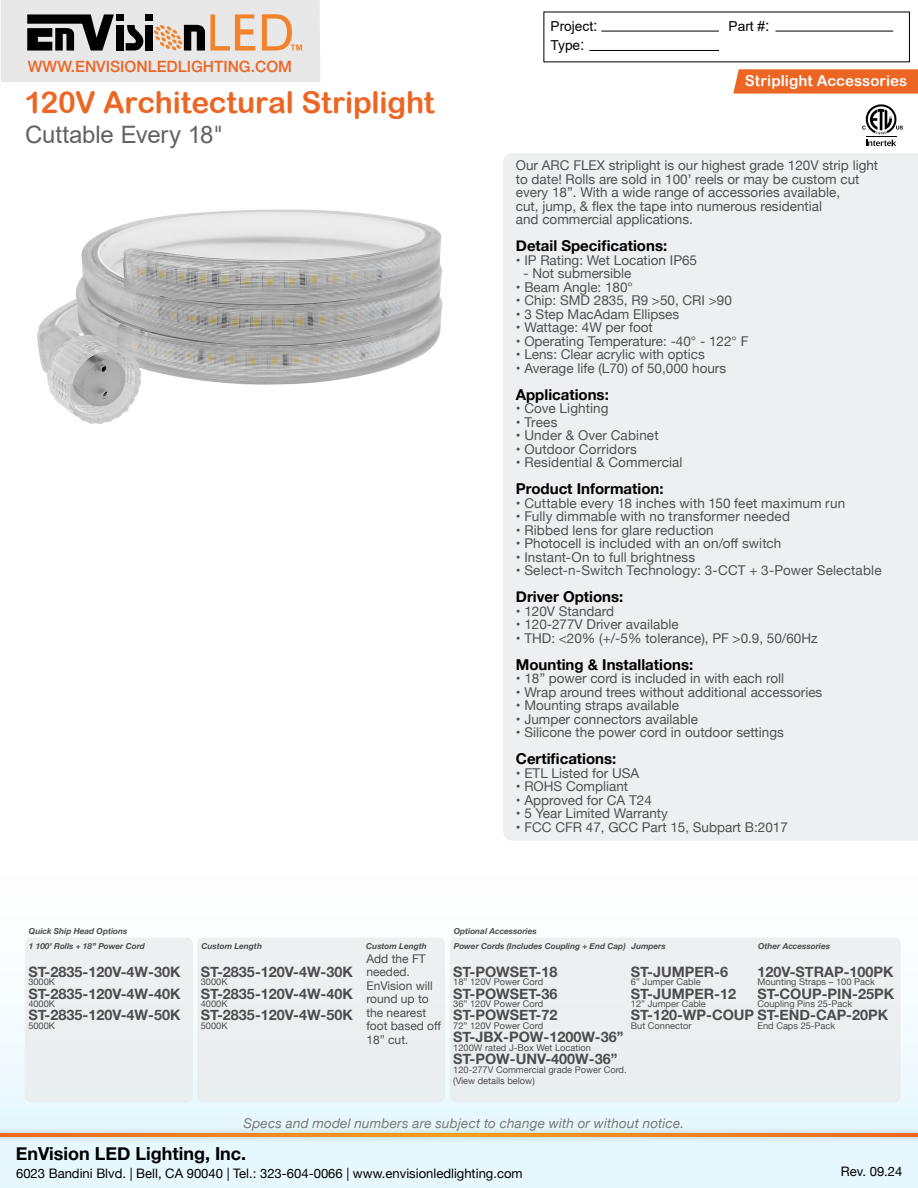
<style>
.page{position:relative;width:918px;height:1188px;background:#fff}
.page>*{position:absolute;margin:0;border:0;box-sizing:border-box;transform-origin:0 0}
.t1{font:30px "Arial Rounded MT Bold";letter-spacing:-.005em;color:#ec6523}
.t2{font:24px "Arial";letter-spacing:-.005em;color:#616264}
.t3{font:700 18px "Helvetica Neue";color:#000}
.t4{font:500 15.6px "Helvetica Neue";color:#ec6523}
.t5{font:700 15px "Helvetica Neue";color:#000}
.t6{font:15px "Arial Rounded MT Bold";letter-spacing:.005em;color:#fff}
.t7{font:700 14.4px "Helvetica Neue";color:#4d4d4f}
.t8{font:13.65px/19.4px "Arial";color:#000}
.t9{font:13.5px/13.5px "Helvetica Neue";color:#4f5252}
.t10{font:italic 13.5px "Helvetica Neue";letter-spacing:.01em;color:#777}
.t11{font:13.05px "Helvetica Neue";color:#000}
.t12{font:12px/13.5px "Helvetica Neue";color:#4d4d4f}
.t13{font:9.3px/10.9px "Helvetica Neue";color:#4d4d4f}
.t14{font:italic 700 8.25px "Helvetica Neue";color:#4d4d4f}
.s1{font-family:"Helvetica Neue"}
.s2{font-size:15.9px}
</style>
<div class="page">
<div style="left:0;top:871px;width:918px;height:317px;background:linear-gradient(to right,#f2fbfe,#f2fbfe)"></div>
<div style="left:0;top:1126px;width:918px;height:18px;background:#000;opacity:.28"></div>
<svg style="left:0;top:1134px;width:918px;height:3px;background:#f08320"></svg>
<svg style="left:1px;top:0;width:319px;height:82px;background:#cbc5c2"></svg>
<hr style="left:601px;top:31px;width:118px;height:1px;background:#000">
<hr style="left:589px;top:50px;width:130px;height:1px;background:#000">
<hr style="left:775px;top:31px;width:118px;height:1px;background:#000">
<svg style="left:733px;top:69px;width:185px;height:25px;background:#ec6c2d"></svg>
<div style="left:503px;top:153px;width:415px;height:687px;background:#eeeff0"></div>
<div style="left:25px;top:938px;width:167px;height:164px;background:#eceef0;border-radius:6px"></div>
<div style="left:25px;top:938px;width:168px;height:164px;border:1px solid #e6e7e8;border-radius:6px"></div>
<div style="left:450px;top:938px;width:450px;height:164px;background:#eceef0;border-radius:6px"></div>
<div style="left:450px;top:938px;width:451px;height:164px;border:1px solid #e6e7e8;border-radius:6px"></div>
<div style="left:198px;top:938px;width:247px;height:164px;background:#eceef0;border-radius:6px"></div>
<div style="left:197px;top:938px;width:248px;height:164px;border:1px solid #e6e7e8;border-radius:6px"></div>
<hr style="left:866px;top:136px;width:30px;height:1px;background:#000101">
<svg style="left:862px;top:104px;width:41px;height:30px"></svg>
<svg style="left:866px;top:140px;width:30px;height:6px"></svg>
<img style="left:37px;top:209px;width:406px;height:215px">
<p class="t4" style="left:28px;top:54px;width:266px">WWW.ENVISIONLEDLIGHTING.COM</p>
<h1 class="t1" style="left:24px;top:85px;width:412px">120V Architectural Striplight</h1>
<h2 class="t2" style="left:25px;top:118px;width:200px">Cuttable Every 18<span class="s1">"</span></h2>
<p class="t8" style="left:551px;top:16px;width:49px">Project<span class="s2">:<br></span>Type<span class="s2">:</span></p>
<p class="t8" style="left:729px;top:16px;width:43px">Part #<span class="s2">:</span></p>
<p class="t6" style="left:745px;top:72px;width:164px">Striplight Accessories</p>
<p class="t9" style="left:516px;top:159px;width:364px">Our ARC FLEX striplight is our highest grade 120V strip light to date! Rolls are sold in 100’ reels or may be custom cut every 18”. With a wide range of accessories available,<br>cut, jump, &amp; flex the tape into numerous residential<br>and commercial applications.</p>
<p class="t5" style="left:516px;top:234px;width:153px">Detail Specifications:</p>
<p class="t9" style="left:516px;top:254px;width:183px">• IP Rating: Wet Location IP65</p>
<p class="t9" style="left:523px;top:267px;width:110px">- Not submersible</p>
<p class="t9" style="left:516px;top:281px;width:119px">• Beam Angle: 180°</p>
<p class="t9" style="left:516px;top:294px;width:218px">• Chip: SMD 2835, R9 &gt;50, CRI &gt;90</p>
<p class="t9" style="left:516px;top:308px;width:165px">• 3 Step MacAdam Ellipses</p>
<p class="t9" style="left:516px;top:321px;width:138px">• Wattage: 4W per foot</p>
<p class="t9" style="left:516px;top:335px;width:234px">• Operating Temperature: -40° - 122° F</p>
<p class="t9" style="left:516px;top:348px;width:190px">• Lens: Clear acrylic with optics</p>
<p class="t9" style="left:516px;top:362px;width:212px">• Average life (L70) of 50,000 hours</p>
<p class="t5" style="left:516px;top:383px;width:94px">Applications:</p>
<p class="t9" style="left:516px;top:402px;width:94px">• Cove Lighting</p>
<p class="t9" style="left:516px;top:416px;width:43px">• Trees</p>
<p class="t9" style="left:516px;top:429px;width:144px">• Under &amp; Over Cabinet</p>
<p class="t9" style="left:516px;top:443px;width:123px">• Outdoor Corridors</p>
<p class="t9" style="left:516px;top:456px;width:168px">• Residential &amp; Commercial</p>
<p class="t5" style="left:516px;top:477px;width:149px">Product Information:</p>
<p class="t9" style="left:516px;top:497px;width:331px">• Cuttable every 18 inches with 150 feet maximum run</p>
<p class="t9" style="left:516px;top:510px;width:276px">• Fully dimmable with no transformer needed</p>
<p class="t9" style="left:516px;top:524px;width:199px">• Ribbed lens for glare reduction</p>
<p class="t9" style="left:516px;top:537px;width:267px">• Photocell is included with an on/off switch</p>
<p class="t9" style="left:516px;top:551px;width:181px">• Instant-On to full brightness</p>
<p class="t9" style="left:516px;top:564px;width:367px">• Select-n-Switch Technology: 3-CCT + 3-Power Selectable</p>
<p class="t5" style="left:516px;top:585px;width:109px">Driver Options:</p>
<p class="t9" style="left:516px;top:605px;width:100px">• 120V Standard</p>
<p class="t9" style="left:516px;top:618px;width:164px">• 120-277V Driver available</p>
<p class="t9" style="left:516px;top:632px;width:303px">• THD: &lt;20% (+/-5% tolerance), PF &gt;0.9, 50/60Hz</p>
<p class="t5" style="left:516px;top:653px;width:179px">Mounting &amp; Installations:</p>
<p class="t9" style="left:516px;top:672px;width:270px">• 18” power cord is included in with each roll</p>
<p class="t9" style="left:516px;top:686px;width:308px">• Wrap around trees without additional accessories</p>
<p class="t9" style="left:516px;top:699px;width:165px">• Mounting straps available</p>
<p class="t9" style="left:516px;top:713px;width:184px">• Jumper connectors available</p>
<p class="t9" style="left:516px;top:726px;width:270px">• Silicone the power cord in outdoor settings</p>
<p class="t5" style="left:516px;top:747px;width:102px">Certifications:</p>
<p class="t9" style="left:516px;top:767px;width:125px">• ETL Listed for USA</p>
<p class="t9" style="left:516px;top:780px;width:114px">• ROHS Compliant</p>
<p class="t9" style="left:516px;top:794px;width:137px">• Approved for CA T24</p>
<p class="t9" style="left:516px;top:807px;width:154px">• 5 Year Limited Warranty</p>
<p class="t9" style="left:516px;top:821px;width:274px">• FCC CFR 47, GCC Part 15, Subpart B:2017</p>
<p class="t14" style="left:29px;top:925px;width:100px">Quick Ship Head Options</p>
<p class="t14" style="left:454px;top:925px;width:84px">Optional Accessories</p>
<p class="t14" style="left:29px;top:939px;width:117px">1 100’ Rolls + 18” Power Cord</p>
<p class="t14" style="left:201px;top:939px;width:62px">Custom Length</p>
<p class="t14" style="left:366px;top:939px;width:62px">Custom Length</p>
<p class="t14" style="left:454px;top:939px;width:213px">Power Cords (Includes Coupling + End Cap) Jumpers</p>
<p class="t14" style="left:758px;top:939px;width:73px">Other Accessories</p>
<p class="t7" style="left:28px;top:960px;width:154px">ST-2835-120V-4W-30K</p>
<p class="t13" style="left:28px;top:977px;width:28px">3000K</p>
<p class="t7" style="left:28px;top:982px;width:154px">ST-2835-120V-4W-40K</p>
<p class="t13" style="left:28px;top:999px;width:28px">4000K</p>
<p class="t7" style="left:28px;top:1004px;width:154px">ST-2835-120V-4W-50K</p>
<p class="t13" style="left:28px;top:1021px;width:28px">5000K</p>
<p class="t7" style="left:201px;top:960px;width:154px">ST-2835-120V-4W-30K</p>
<p class="t13" style="left:201px;top:977px;width:28px">3000K</p>
<p class="t7" style="left:201px;top:982px;width:154px">ST-2835-120V-4W-40K</p>
<p class="t13" style="left:201px;top:999px;width:28px">4000K</p>
<p class="t7" style="left:201px;top:1004px;width:154px">ST-2835-120V-4W-50K</p>
<p class="t13" style="left:201px;top:1021px;width:28px">5000K</p>
<p class="t12" style="left:366px;top:952px;width:76px">Add the FT needed.<br>EnVision will round up to the nearest foot based off<br>18” cut.</p>
<p class="t7" style="left:453px;top:960px;width:106px">ST-POWSET-18</p>
<p class="t13" style="left:453px;top:977px;width:91px">18” 120V Power Cord</p>
<p class="t7" style="left:453px;top:982px;width:106px">ST-POWSET-36</p>
<p class="t13" style="left:453px;top:999px;width:91px">36” 120V Power Cord</p>
<p class="t7" style="left:453px;top:1004px;width:106px">ST-POWSET-72</p>
<p class="t13" style="left:453px;top:1021px;width:91px">72” 120V Power Cord</p>
<p class="t7" style="left:453px;top:1026px;width:172px">ST-JBX-POW-1200W-36”</p>
<p class="t13" style="left:453px;top:1043px;width:139px">1200W rated J-Box Wet Location</p>
<p class="t7" style="left:453px;top:1048px;width:166px">ST-POW-UNV-400W-36”</p>
<p class="t13" style="left:453px;top:1065px;width:175px">120-277V Commercial grade Power Cord. (View details below)</p>
<p class="t7" style="left:631px;top:960px;width:99px">ST-JUMPER-6</p>
<p class="t13" style="left:631px;top:977px;width:71px">6” Jumper Cable</p>
<p class="t7" style="left:631px;top:982px;width:107px">ST-JUMPER-12</p>
<p class="t13" style="left:631px;top:999px;width:76px">12” Jumper Cable</p>
<p class="t7" style="left:631px;top:1004px;width:259px">ST-120-WP-COUP ST-END-CAP-20PK</p>
<p class="t13" style="left:631px;top:1021px;width:62px">But Connector</p>
<p class="t7" style="left:757px;top:960px;width:138px">120V-STRAP-100PK</p>
<p class="t13" style="left:757px;top:977px;width:119px">Mounting Straps – 100 Pack</p>
<p class="t7" style="left:757px;top:982px;width:138px">ST-COUP-PIN-25PK</p>
<p class="t13" style="left:757px;top:999px;width:96px">Coupling Pins 25-Pack</p>
<p class="t13" style="left:757px;top:1021px;width:79px">End Caps 25-Pack</p>
<p class="t10" style="left:243px;top:1114px;width:442px">Specs and model numbers are subject to change with or without notice.</p>
<p class="t11" style="left:16px;top:1164px;width:508px">6023 Bandini Blvd. | Bell, CA 90040 | Tel.: 323-604-0066 | www.envisionledlighting.com</p>
<h3 class="t3" style="left:16px;top:1140px;width:232px">EnVision LED Lighting, Inc.</h3>
<p class="t11" style="left:841px;top:1161px;width:63px">Rev. 09.24</p>
</div>
